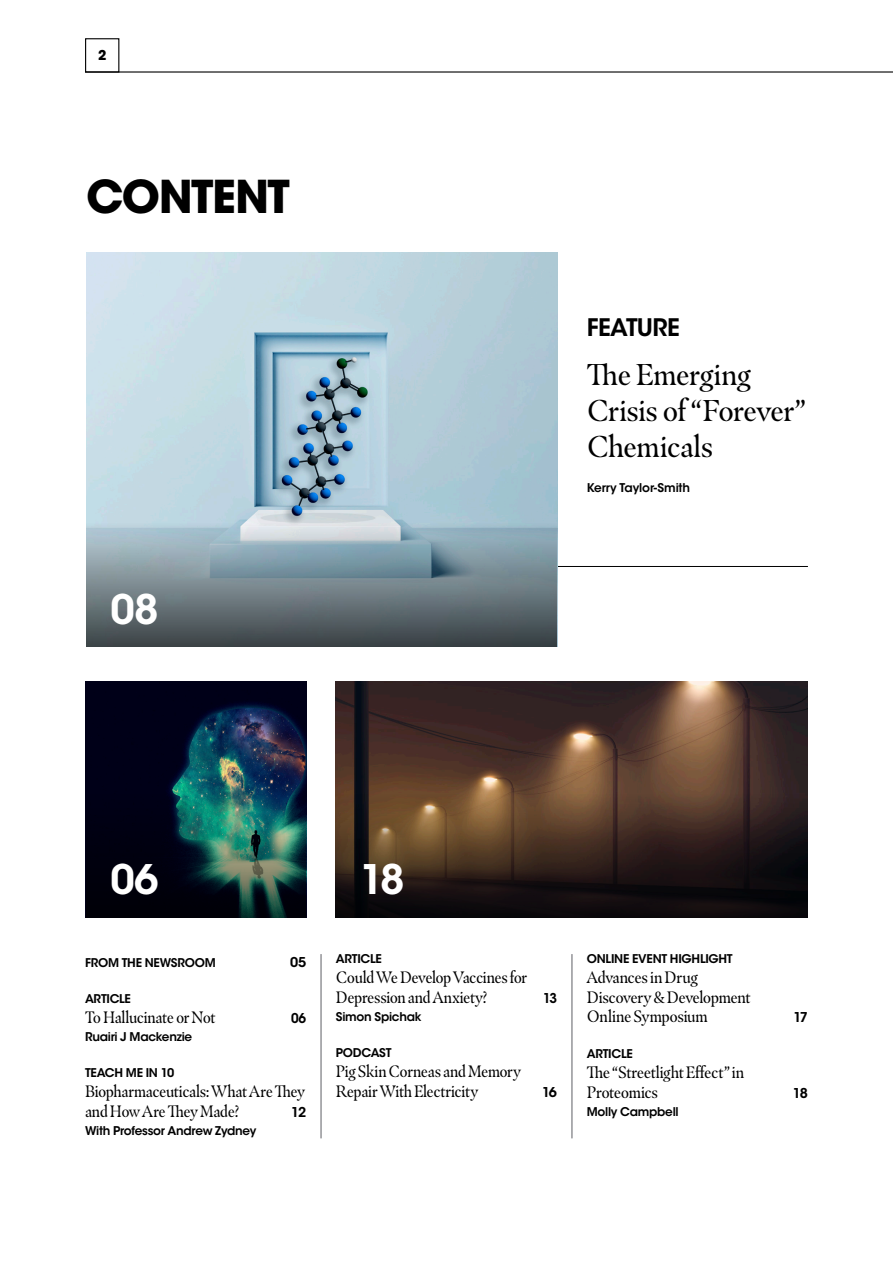
<style>
.page{position:relative;width:893px;height:1263px;background:#fff}
.page>*{position:absolute;margin:0;border:0;box-sizing:border-box;transform-origin:0 0}
.t1{font:700 45px "ITC Avant Garde Std";letter-spacing:-.04em;color:#000}
.ArticleHed_30pt{font:600 40.5px "ITC Avant Garde Std";color:#fff}
.ArticleHed_30pt-2{font:30px/36px "Masqualero";letter-spacing:-.025em;color:#000}
.ArticleHed_30pt-3{font:600 24px "ITC Avant Garde Std";letter-spacing:-.03em;color:#000}
.ArticleHed_30pt-4{font:16.5px/19.8px "Masqualero";letter-spacing:-.03em;color:#000;scale:.94 1}
.ArticleHed_30pt-5{font:16.5px/19.8px "Masqualero";letter-spacing:-.03em;color:#000;scale:.96 1}
.ArticleHed_30pt-6{font:600 13.5px "ITC Avant Garde Std";letter-spacing:-.095em;color:#000}
.ArticleHed_30pt-7{font:600 13.5px "ITC Avant Garde Std";letter-spacing:-.095em;color:#000;scale:.94 1}
.t2{font:700 13.5px "ITC Avant Garde Std";color:#000}
.ArticleHed_30pt-8{font:600 12px "ITC Avant Garde Std";letter-spacing:-.02em;color:#000}
</style>
<div class="page">
<hr style="left:85px;top:71px;width:808px;height:2px;background:#000">
<div style="left:85px;top:38px;width:34px;height:35px;border:1px solid #000"></div>
<hr style="left:454px;top:566px;width:354px;height:1px;background:#000">
<img style="left:86px;top:252px;width:471px;height:270px">
<img style="left:336px;top:682px;width:472px;height:111px">
<img style="left:85px;top:682px;width:221px;height:235px">
<svg style="left:336px;top:793px;width:472px;height:124px;background:#37271d"></svg>
<img style="left:86px;top:793px;width:220px;height:124px">
<svg style="left:86px;top:522px;width:471px;height:124px;background:#75868e"></svg>
<hr style="left:321px;top:954px;width:1px;height:184px;background:#939498">
<hr style="left:572px;top:954px;width:1px;height:184px;background:#939498">
<p class="t2" style="left:98px;top:47px;width:10px">2</p>
<h1 class="t1" style="left:86px;top:168px;width:205px">CONTENT</h1>
<p class="ArticleHed_30pt" style="left:111px;top:584px;width:50px">08</p>
<p class="ArticleHed_30pt-3" style="left:587px;top:312px;width:95px">FEATURE</p>
<p class="ArticleHed_30pt-2" style="left:587px;top:356px;width:221px">The Emerging<br>Crisis of “Forever”<br>Chemicals</p>
<p class="ArticleHed_30pt-8" style="left:587px;top:480px;width:105px">Kerry Taylor-Smith</p>
<p class="ArticleHed_30pt" style="left:111px;top:853px;width:49px">06</p>
<p class="ArticleHed_30pt" style="left:360px;top:853px;width:46px">18</p>
<p class="ArticleHed_30pt-8" style="left:85px;top:955px;width:132px">FROM THE NEWSROOM</p>
<p class="ArticleHed_30pt-6" style="left:290px;top:954px;width:18px">05</p>
<p class="ArticleHed_30pt-8" style="left:85px;top:991px;width:47px">ARTICLE</p>
<p class="ArticleHed_30pt-4" style="left:85px;top:1007px;width:141px">To Hallucinate or Not</p>
<p class="ArticleHed_30pt-7" style="left:291px;top:1009px;width:18px">06</p>
<p class="ArticleHed_30pt-8" style="left:85px;top:1029px;width:109px">Ruairi J Mackenzie</p>
<p class="ArticleHed_30pt-8" style="left:85px;top:1065px;width:91px">TEACH ME IN 10</p>
<p class="ArticleHed_30pt-4" style="left:85px;top:1081px;width:236px">Biopharmaceuticals: What Are They and How Are They Made?</p>
<p class="ArticleHed_30pt-6" style="left:291px;top:1103px;width:16px">12</p>
<p class="ArticleHed_30pt-8" style="left:85px;top:1123px;width:173px">With Professor Andrew Zydney</p>
<p class="ArticleHed_30pt-8" style="left:336px;top:951px;width:47px">ARTICLE</p>
<p class="ArticleHed_30pt-4" style="left:336px;top:967px;width:205px">Could We Develop Vaccines for<br>Depression and Anxiety?</p>
<p class="ArticleHed_30pt-8" style="left:336px;top:1009px;width:87px">Simon Spichak</p>
<p class="ArticleHed_30pt-8" style="left:336px;top:1045px;width:57px">PODCAST</p>
<p class="ArticleHed_30pt-4" style="left:336px;top:1061px;width:198px">Pig Skin Corneas and Memory<br>Repair With Electricity</p>
<p class="ArticleHed_30pt-7" style="left:543px;top:989px;width:16px">13</p>
<p class="ArticleHed_30pt-6" style="left:542px;top:1083px;width:16px">16</p>
<p class="ArticleHed_30pt-8" style="left:587px;top:951px;width:147px">ONLINE EVENT HIGHLIGHT</p>
<p class="ArticleHed_30pt-5" style="left:587px;top:967px;width:172px">Advances in Drug<br>Discovery &amp; Development<br>Online Symposium</p>
<p class="ArticleHed_30pt-8" style="left:587px;top:1046px;width:47px">ARTICLE</p>
<p class="ArticleHed_30pt-5" style="left:587px;top:1062px;width:166px">The “Streetlight Effect” in<br>Proteomics</p>
<p class="ArticleHed_30pt-8" style="left:587px;top:1104px;width:93px">Molly Campbell</p>
<p class="ArticleHed_30pt-6" style="left:793px;top:1009px;width:16px">17</p>
<p class="ArticleHed_30pt-6" style="left:793px;top:1084px;width:17px">18</p>
</div>
